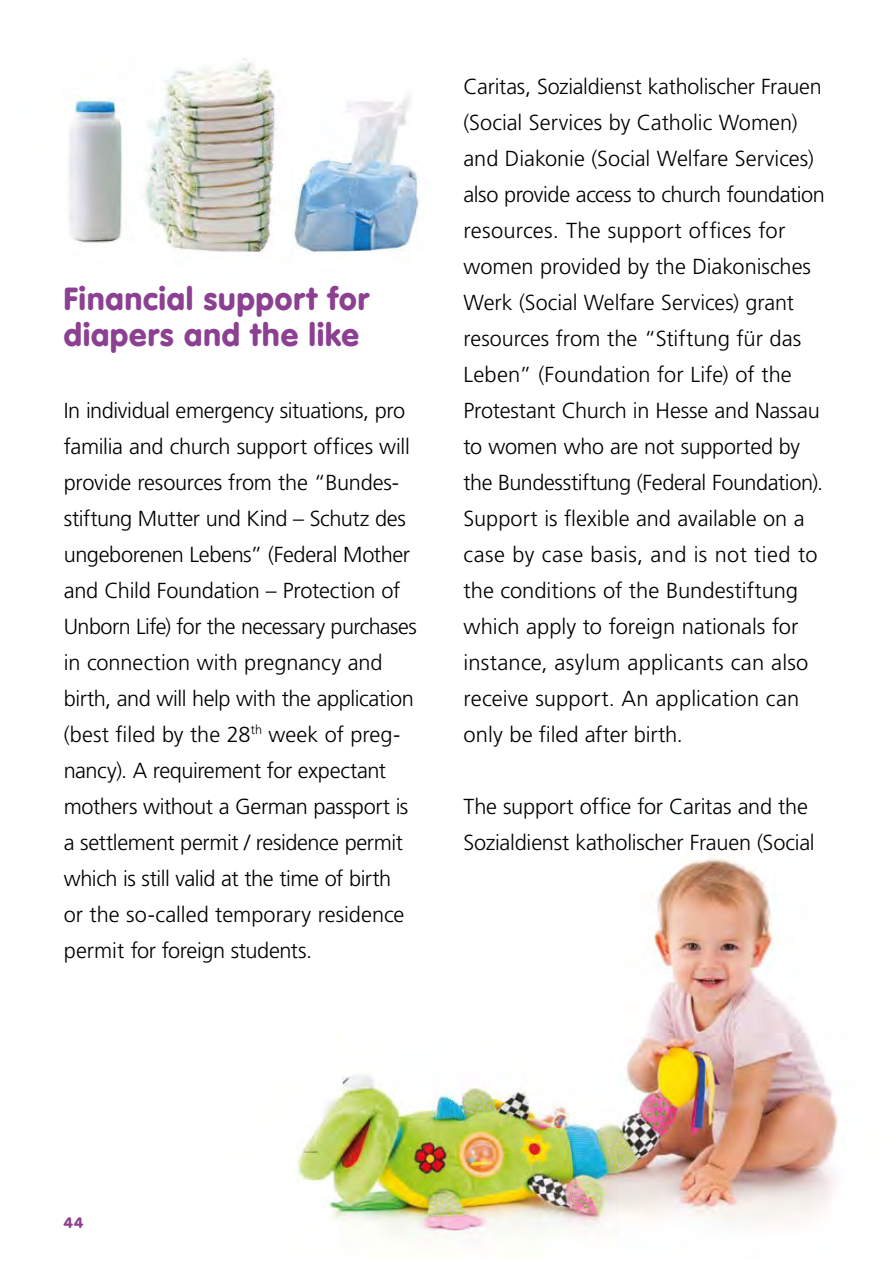
<style>
.page{position:relative;width:893px;height:1263px;background:#fff}
.page>*{position:absolute;margin:0;border:0;box-sizing:border-box;transform-origin:0 0}
.t1{font:900 31.5px/36px "VAG Rounded LT Pro";letter-spacing:.035em;color:#8c4091}
.t2{font:300 21.75px/36px "Frutiger LT Pro";letter-spacing:-.01em;color:#000}
.t3{font:900 15px "VAG Rounded LT Pro";color:#8c4091}
</style>
<div class="page">
<img style="left:296px;top:857px;width:542px;height:382px">
<img style="left:68px;top:58px;width:351px;height:195px">
<h1 class="t1" style="left:64px;top:280px;width:307px">Financial support for diapers and the like</h1>
<p class="t2" style="left:64px;top:392px;width:355px">In individual emergency situations, pro familia and church support offices will provide resources from the “Bundes&shy;stiftung Mutter und Kind – Schutz des ungeborenen Lebens” (Federal Mother and Child Foundation – Protection of Unborn Life) for the necessary purchases in connection with pregnancy and birth, and will help with the application (best filed by the 28<sup>th</sup> week of preg&shy;nancy). A requirement for expectant mothers without a German passport is a settlement permit / residence permit which is still valid at the time of birth<br>or the so-called temporary residence permit for foreign students.</p>
<p class="t2" style="left:463px;top:68px;width:363px">Caritas, Sozialdienst katholischer Frauen (Social Services by Catholic Women) and Diakonie (Social Welfare Services) also provide access to church foundation resources. The support offices for women provided by the Diakonisches Werk (Social Welfare Services) grant resources from the “Stiftung für das Leben” (Foundation for Life) of the Protestant Church in Hesse and Nassau to women who are not supported by the Bundesstiftung (Federal Foundation).<br>Support is flexible and available on a case by case basis, and is not tied to the conditions of the Bundestiftung which apply to foreign nationals for instance, asylum applicants can also receive support. An application can only be filed after birth.</p>
<p class="t2" style="left:463px;top:788px;width:353px">The support office for Caritas and the<br>Sozialdienst katholischer Frauen (Social</p>
<p class="t3" style="left:64px;top:1213px;width:21px">44</p>
</div>
